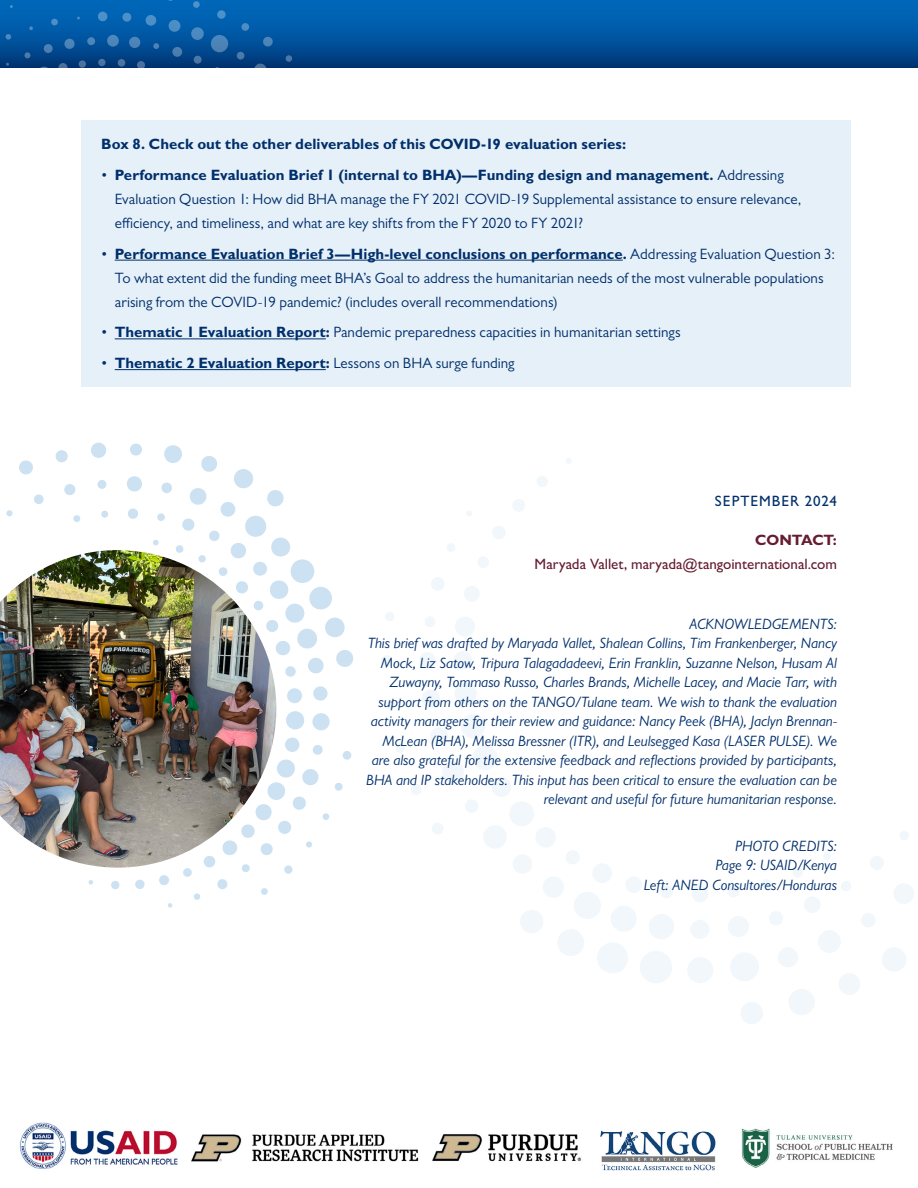
<style>
.page{position:relative;width:918px;height:1188px;background:#fff}
.page>*{position:absolute;margin:0;border:0;box-sizing:border-box;transform-origin:0 0}
.p_text{font:italic 15px/19.5px "Gill Sans MT Pro";color:#002f6c;text-align:right}
.t1{font:15px/24px "Gill Sans MT Pro";letter-spacing:.005em;color:#002f6c}
.H5_Box_title{font:700 15px "Gill Sans MT Pro";color:#002f6c}
.p_text-2{font:500 15px/24px "Gill Sans MT Pro";color:#651d32;text-align:right}
.P_date{font:500 15px "Gill Sans MT Pro";letter-spacing:.06em;color:#002f6c}
.s1{font-weight:700}
.s2{font-weight:400}
</style>
<div class="page">
<div style="left:0;top:0;width:918px;height:68px;background:linear-gradient(to bottom,#006ec3,#043c7d)"></div>
<img style="left:10px;top:0;width:239px;height:32px">
<svg style="left:382px;top:458px;width:532px;height:566px"></svg>
<div style="left:81px;top:121px;width:769px;height:46px;background:#e6f0f8"></div>
<div style="left:81px;top:152px;width:769px;height:94px;background:#e6f0f8"></div>
<div style="left:81px;top:231px;width:769px;height:94px;background:#e6f0f8"></div>
<hr style="left:115px;top:260px;width:508px;height:1px;background:#002f6c">
<div style="left:81px;top:310px;width:769px;height:46px;background:#e6f0f8"></div>
<hr style="left:115px;top:339px;width:211px;height:1px;background:#002f6c">
<div style="left:81px;top:341px;width:769px;height:45px;background:#e6f0f8"></div>
<hr style="left:115px;top:369px;width:211px;height:1px;background:#002f6c">
<svg style="left:6px;top:442px;width:347px;height:466px"></svg>
<img style="left:0;top:550px;width:276px;height:318px">
<img style="left:19px;top:1122px;width:874px;height:49px">
<h5 class="H5_Box_title" style="left:101px;top:135px;width:526px">Box 8. Check out the other deliverables of this COVID-19 evaluation series:</h5>
<p class="t1" style="left:115px;top:163px;width:688px;text-indent:-14px">• <span class="s1">Performance Evaluation Brief 1 (internal to BHA)—Funding design and management.</span> Addressing<br>Evaluation Question 1: How did BHA manage the FY 2021 COVID-19 Supplemental assistance to ensure relevance, efficiency, and timeliness, and what are key shifts from the FY 2020 to FY 2021?</p>
<p class="t1" style="left:115px;top:242px;width:722px;text-indent:-14px">• <span class="s1">Performance Evaluation Brief 3—High-level conclusions on performance.</span> Addressing Evaluation Question 3:<br>To what extent did the funding meet BHA’s Goal to address the humanitarian needs of the most vulnerable populations arising from the COVID-19 pandemic? (includes overall recommendations)</p>
<p class="t1" style="left:101px;top:320px;width:581px">• <span class="s1">Thematic 1 Evaluation Report:</span> Pandemic preparedness capacities in humanitarian settings</p>
<p class="H5_Box_title" style="left:101px;top:354px;width:415px"><span class="s2">•</span> Thematic 2 Evaluation Report: <span class="s2">Lessons on BHA surge funding</span></p>
<p class="P_date" style="left:715px;top:492px;width:124px">SEPTEMBER 2024</p>
<p class="p_text-2" style="left:535px;top:527px;width:304px"><span class="s1">CONTACT:<br></span>Maryada Vallet, maryada@tangointernational.com</p>
<p class="p_text" style="left:366px;top:614px;width:472px">ACKNOWLEDGEMENTS:<br>This brief was drafted by Maryada Vallet, Shalean Collins, Tim Frankenberger, Nancy Mock, Liz Satow, Tripura Talagadadeevi, Erin Franklin, Suzanne Nelson, Husam Al Zuwayny, Tommaso Russo, Charles Brands, Michelle Lacey, and Macie Tarr, with support from others on the TANGO/Tulane team. We wish to thank the evaluation activity managers for their review and guidance: Nancy Peek (BHA), Jaclyn Brennan-McLean (BHA), Melissa Bressner (ITR), and Leulsegged Kasa (LASER PULSE). We are also grateful for the extensive feedback and reflections provided by participants, BHA and IP stakeholders. This input has been critical to ensure the evaluation can be relevant and useful for future humanitarian response.</p>
<p class="p_text" style="left:715px;top:836px;width:123px">PHOTO CREDITS:<br>Page 9: USAID/Kenya</p>
<p class="p_text" style="left:644px;top:875px;width:195px">Left: ANED Consultores/Honduras</p>
</div>
